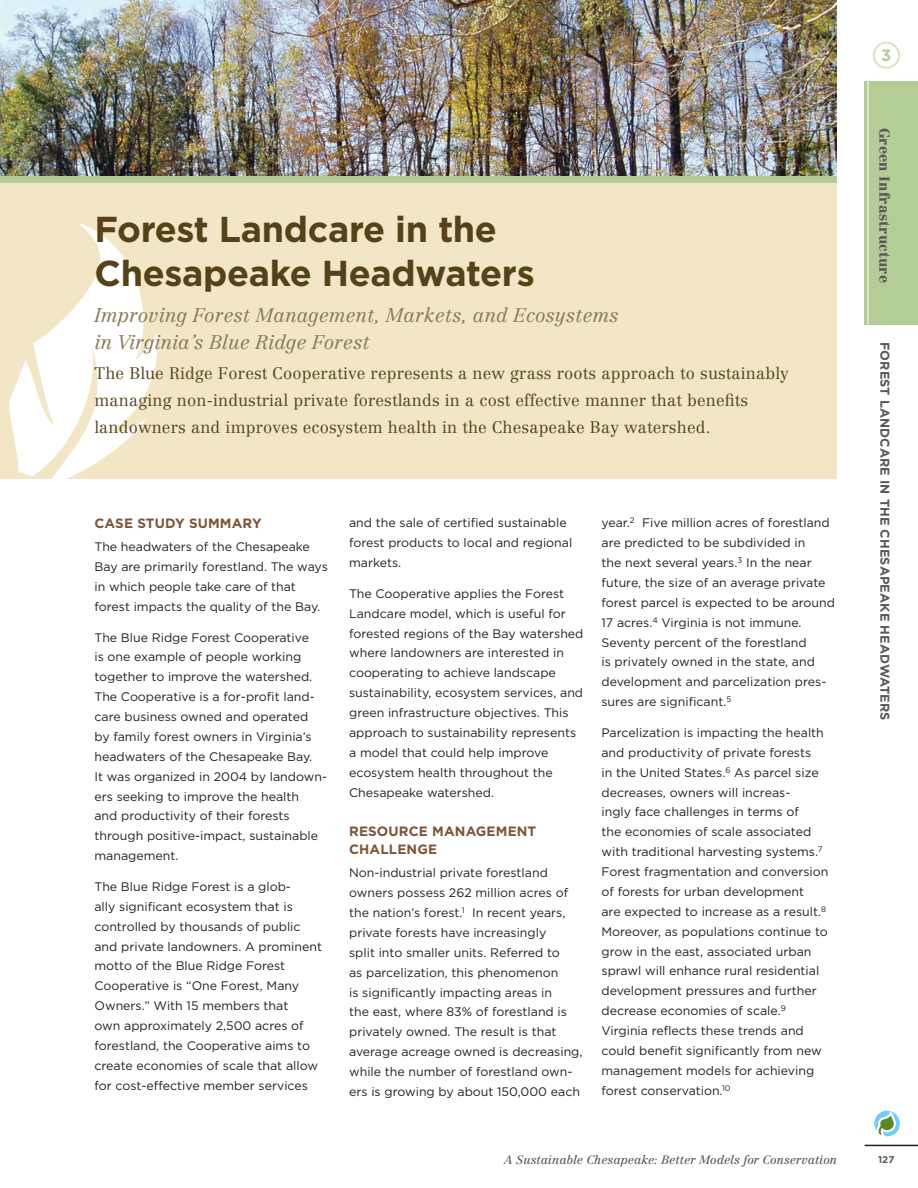
<style>
.page{position:relative;width:918px;height:1188px;background:#fff}
.page>*{position:absolute;margin:0;border:0;box-sizing:border-box;transform-origin:0 0}
.SectionTitle{font:700 36px/43.2px "Gotham";color:#564218}
.SectionTitle-SubText{font:italic 300 19.5px "Centennial";color:#8b7959}
.Pull_Quote{font:300 16.5px/27px "Centennial";letter-spacing:.01em;color:#564218}
.Paragraph_Sub_Sectio{font:700 16.35px "Gotham";color:#b4cc95}
.ChapterName-OnTab{font:900 14.25px "Centennial";letter-spacing:.01em;color:#57585a}
.Paragraph_Sub_Titles{font:700 13.5px/18px "Gotham";letter-spacing:.01em;color:#7e5439}
.SectionName-OnTab{font:700 12.75px "Gotham";letter-spacing:.01em;color:#57585a}
.Paragraph_Style{font:12.3px/19.8px "Gotham";color:#231f20}
.Page_Footer{font:italic 12px "Centennial";color:#57585a}
.Paragraph_Sub_Sectio-2{font:700 9.75px "Gotham";color:#57585a}
</style>
<div class="page">
<hr style="left:865px;top:1145px;width:53px;height:1px;background:#231f20">
<div style="left:873px;top:1109px;width:28px;height:29px;border:1px solid #fff;border-radius:50%"></div>
<svg style="left:874px;top:1111px;width:26px;height:25px"></svg>
<div style="left:865px;top:81px;width:53px;height:244px;background:#b4cc95"></div>
<hr style="left:868px;top:68px;width:1px;height:269px;background:#fff">
<div style="left:873px;top:42px;width:27px;height:27px;border:2px solid #d5e3c6;border-radius:50%"></div>
<div style="left:0;top:178px;width:837px;height:301px;background:#f2e6c7"></div>
<svg style="left:9px;top:224px;width:149px;height:255px"></svg>
<div style="left:0;top:176px;width:837px;height:7px;background:#b4cc95"></div>
<img style="left:0;top:0;width:837px;height:176px">
<p class="SectionTitle" style="left:94px;top:207px;width:442px">FOREST LANDCARE IN THE<br>CHESAPEAKE H EADWATERS</p>
<p class="SectionTitle-SubText" style="left:94px;top:303px;width:525px">Improving Forest Management, Markets, and Ecosystems</p>
<p class="SectionTitle-SubText" style="left:94px;top:331px;width:277px">in Virginia’s Blue Ridge Forest</p>
<p class="Pull_Quote" style="left:94px;top:359px;width:696px">The Blue Ridge Forest Cooperative represents a new grass roots approach to sustainably managing non-industrial private forestlands in a cost effective manner that benefits landowners and improves ecosystem health in the Chesapeake Bay watershed.</p>
<p class="Paragraph_Sub_Titles" style="left:94px;top:514px;width:169px">CASE STUDY SUMMARY</p>
<p class="Paragraph_Style" style="left:94px;top:537px;width:235px">The headwaters of the Chesapeake Bay are primarily forestland. The ways in which people take care of that forest impacts the quality of the Bay.</p>
<p class="Paragraph_Style" style="left:94px;top:627px;width:234px">The Blue Ridge Forest Cooperative<br>is one example of people working together to improve the watershed.<br>The Cooperative is a for-profit land&shy;care business owned and operated<br>by family forest owners in Virginia’s headwaters of the Chesapeake Bay.<br>It was organized in 2004 by landown&shy;ers seeking to improve the health<br>and productivity of their forests through positive-impact, sustainable management.</p>
<p class="Paragraph_Style" style="left:94px;top:876px;width:229px">The Blue Ridge Forest is a glob-<br>ally significant ecosystem that is controlled by thousands of public and private landowners. A prominent motto of the Blue Ridge Forest Cooperative is “One Forest, Many Owners.” With 15 members that<br>own approximately 2,500 acres of forestland, the Cooperative aims to create economies of scale that allow for cost-effective member services</p>
<p class="Paragraph_Style" style="left:349px;top:513px;width:225px">and the sale of certified sustainable forest products to local and regional markets.</p>
<p class="Paragraph_Style" style="left:349px;top:583px;width:236px">The Cooperative applies the Forest Landcare model, which is useful for forested regions of the Bay watershed where landowners are interested in cooperating to achieve landscape sustainability, ecosystem services, and green infrastructure objectives. This approach to sustainability represents a model that could help improve ecosystem health throughout the Chesapeake watershed.</p>
<p class="Paragraph_Sub_Titles" style="left:349px;top:822px;width:189px">RESOURCE MANAGEMENT<br>CHALLENGE</p>
<p class="Paragraph_Style" style="left:349px;top:863px;width:235px">Non-industrial private forestland owners possess 262 million acres of the nation’s forest.<sup>1</sup> In recent years, private forests have increasingly<br>split into smaller units. Referred to<br>as parcelization, this phenomenon<br>is significantly impacting areas in<br>the east, where 83% of forestland is privately owned. The result is that average acreage owned is decreasing, while the number of forestland own&shy;ers is growing by about 150,000 each</p>
<p class="Paragraph_Style" style="left:601px;top:513px;width:235px">year.<sup>2</sup> Five million acres of forestland are predicted to be subdivided in<br>the next several years.<sup>3</sup> In the near future, the size of an average private forest parcel is expected to be around 17 acres.<sup>4</sup> Virginia is not immune.<br>Seventy percent of the forestland<br>is privately owned in the state, and development and parcelization pres&shy;sures are significant.<sup>5</sup></p>
<p class="Paragraph_Style" style="left:601px;top:722px;width:229px">Parcelization is impacting the health and productivity of private forests<br>in the United States.<sup>6</sup> As parcel size decreases, owners will increas-<br>ingly face challenges in terms of<br>the economies of scale associated with traditional harvesting systems.<sup>7<br></sup>Forest fragmentation and conversion of forests for urban development<br>are expected to increase as a result.<sup>8<br></sup>Moreover, as populations continue to grow in the east, associated urban sprawl will enhance rural residential development pressures and further decrease economies of scale.<sup>9<br></sup>Virginia reflects these trends and could benefit significantly from new management models for achieving forest conservation.<sup>10</sup></p>
<p class="Page_Footer" style="left:504px;top:1153px;width:335px">A Sustainable Chesapeake: Better Models for Conservation</p>
<p class="Paragraph_Sub_Sectio" style="left:881px;top:46px;width:12px">3</p>
<p class="ChapterName-OnTab" style="left:894px;top:128px;width:157px;rotate:90deg">Green Infrastructure</p>
<p class="SectionName-OnTab" style="left:892px;top:342px;width:380px;rotate:90deg">FOREST LANDCARE IN THE CHESAPEAKE H EADWATERS</p>
<p class="Paragraph_Sub_Sectio-2" style="left:878px;top:1154px;width:18px">127</p>
</div>
